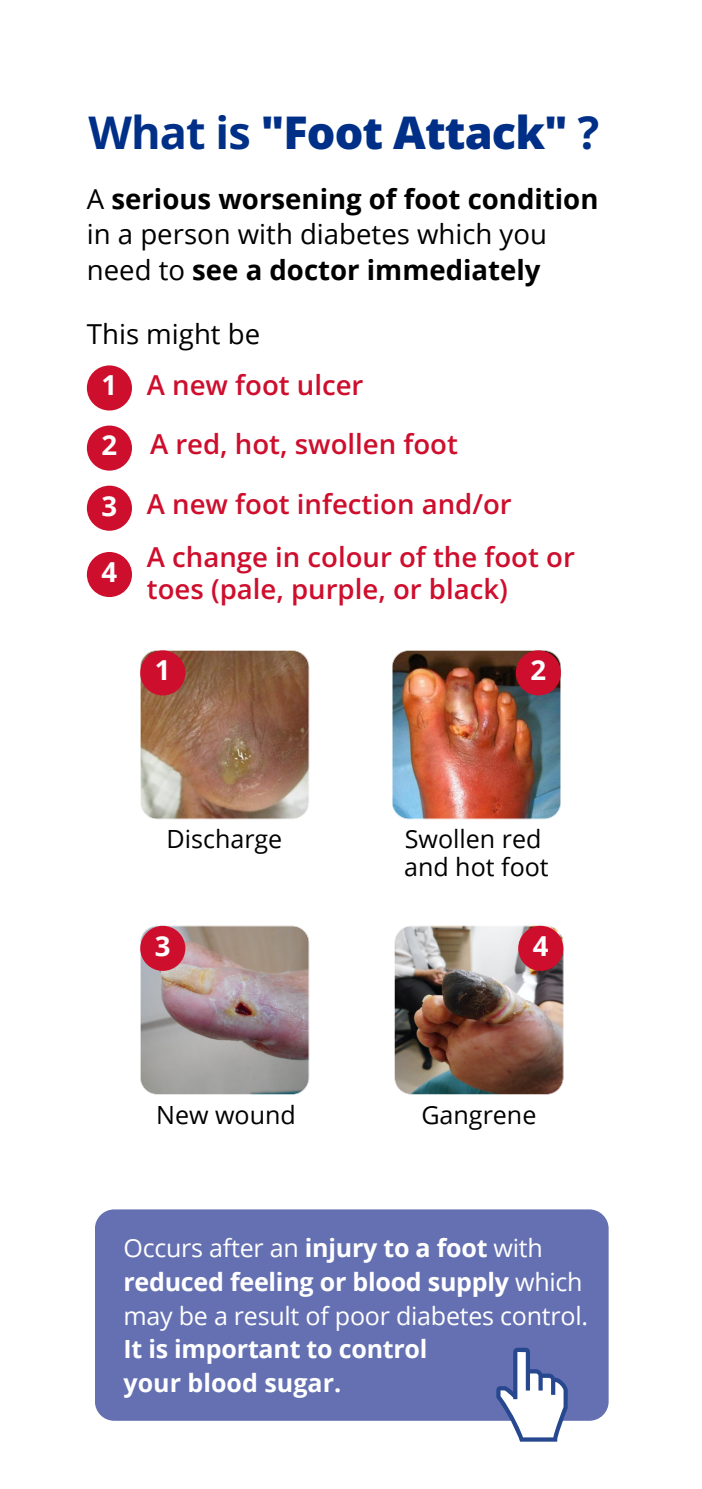
<style>
.page{position:relative;width:702px;height:1489px;background:#fff}
.page>*{position:absolute;margin:0;border:0;box-sizing:border-box;transform-origin:0 0}
.t1{font:800 45px "Open Sans";letter-spacing:-.02em;color:#002f87}
.t2{font:600 27.5px/32px "Open Sans";color:#ce0e2d}
.t3{font:700 27.5px/35.8px "Open Sans";color:#000}
.t4{font:27.5px "Open Sans";color:#000}
.t5{font:700 27.5px "Open Sans";color:#fff}
.t6{font:25px/33.8px "Open Sans";letter-spacing:-.01em;color:#fff}
.t7{font:25px "Open Sans";color:#000}
.t8{font:700 25px "Open Sans";letter-spacing:-.01em;color:#fff}
.s1{font-weight:700}
.s2{font-weight:400}
</style>
<div class="page">
<div style="left:95px;top:1209px;width:513px;height:212px;background:#6470b1;border-radius:19px"></div>
<svg style="left:496px;top:1348px;width:71px;height:93px"></svg>
<svg style="left:140px;top:650px;width:169px;height:169px;background:#9c785f"></svg>
<div style="left:140px;top:650px;width:45px;height:45px;background:#ce0e2d;border-radius:50%"></div>
<img style="left:392px;top:650px;width:168px;height:169px">
<img style="left:140px;top:926px;width:169px;height:168px">
<div style="left:140px;top:926px;width:45px;height:45px;background:#ce0e2d;border-radius:50%"></div>
<img style="left:394px;top:926px;width:169px;height:168px">
<div style="left:515px;top:650px;width:45px;height:45px;background:#ce0e2d;border-radius:50%"></div>
<div style="left:518px;top:926px;width:45px;height:45px;background:#ce0e2d;border-radius:50%"></div>
<div style="left:87px;top:365px;width:45px;height:45px;background:#ce0e2d;border-radius:50%"></div>
<div style="left:87px;top:425px;width:45px;height:46px;background:#ce0e2d;border-radius:50%"></div>
<div style="left:87px;top:486px;width:45px;height:45px;background:#ce0e2d;border-radius:50%"></div>
<div style="left:87px;top:552px;width:45px;height:45px;background:#ce0e2d;border-radius:50%"></div>
<p class="t1" style="left:88px;top:101px;width:512px"><span class="s1">What is</span> "Foot Attack" <span class="s1">?</span></p>
<p class="t3" style="left:87px;top:180px;width:513px"><span class="s2">A</span> serious worsening of foot condition <span class="s2">in a person with diabetes which you need to</span> see a doctor immediately</p>
<p class="t4" style="left:87px;top:315px;width:175px">This might be</p>
<p class="t2" style="left:147px;top:368px;width:218px">A new foot ulcer</p>
<p class="t2" style="left:150px;top:428px;width:309px">A red, hot, swollen foot</p>
<p class="t2" style="left:147px;top:487px;width:366px">A new foot infection and/or</p>
<p class="t2" style="left:147px;top:540px;width:429px">A change in colour of the foot or toes (pale, purple, or black)</p>
<p class="t5" style="left:101px;top:366px;width:17px">1</p>
<p class="t5" style="left:101px;top:426px;width:17px">2</p>
<p class="t5" style="left:101px;top:486px;width:17px">3</p>
<p class="t5" style="left:101px;top:552px;width:17px">4</p>
<p class="t5" style="left:155px;top:651px;width:17px">1</p>
<p class="t5" style="left:530px;top:651px;width:17px">2</p>
<p class="t7" style="left:166px;top:821px;width:117px">Discharge</p>
<p class="t7" style="left:404px;top:821px;width:138px">Swollen red</p>
<p class="t7" style="left:404px;top:849px;width:146px">and hot foot</p>
<p class="t5" style="left:155px;top:926px;width:17px">3</p>
<p class="t5" style="left:532px;top:926px;width:17px">4</p>
<p class="t7" style="left:156px;top:1097px;width:141px">New wound</p>
<p class="t7" style="left:421px;top:1097px;width:116px">Gangrene</p>
<p class="t6" style="left:123px;top:1230px;width:466px">Occurs after an <span class="s1">injury to a foot</span> with <span class="s1">reduced feeling or blood supply</span> which may be a result of poor diabetes control.</p>
<p class="t8" style="left:123px;top:1332px;width:305px">It is important to control</p>
<p class="t8" style="left:123px;top:1365px;width:219px">your blood sugar.</p>
</div>
